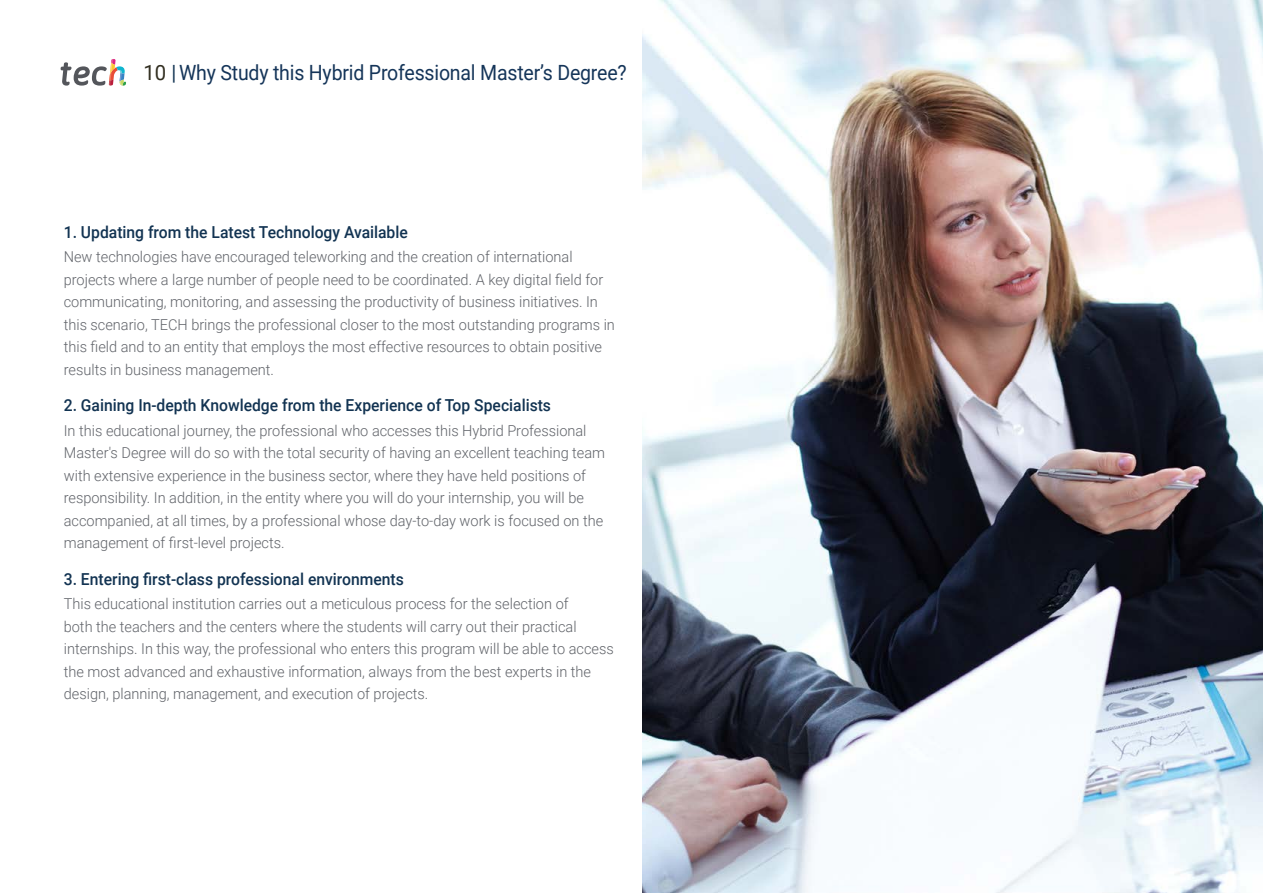
<style>
.page{position:relative;width:1263px;height:893px;background:#fff}
.page>*{position:absolute;margin:0;border:0;box-sizing:border-box;transform-origin:0 0}
.t1{font:21px "Roboto";letter-spacing:-.01em;color:#153559;scale:.93 1}
.t2{font:500 16.5px "Roboto";color:#123352;scale:.95 1}
.t3{font:300 15px/22.5px "Roboto";color:#61646a}
.s1{color:#312e20}
.s2{color:#123352}
</style>
<div class="page">
<svg style="left:61px;top:59px;width:65px;height:27px"></svg>
<img style="left:642px;top:0;width:621px;height:893px">
<h1 class="t1" style="left:144px;top:57px;width:521px"><span class="s1">10</span> <span class="s2">|</span>Why Study this Hybrid Professional Master’s Degree?</h1>
<p class="t2" style="left:64px;top:220px;width:364px">1. Updating from the Latest Technology Available</p>
<p class="t3" style="left:64px;top:245px;width:553px">New technologies have encouraged teleworking and the creation of international projects where a large number of people need to be coordinated. A key digital field for communicating, monitoring, and assessing the productivity of business initiatives. In this scenario, TECH brings the professional closer to the most outstanding programs in this field and to an entity that employs the most effective resources to obtain positive results in business management.</p>
<p class="t2" style="left:64px;top:394px;width:514px">2. Gaining In-depth Knowledge from the Experience of Top Specialists</p>
<p class="t3" style="left:64px;top:419px;width:543px">In this educational journey, the professional who accesses this Hybrid Professional Master's Degree will do so with the total security of having an excellent teaching team with extensive experience in the business sector, where they have held positions of responsibility. In addition, in the entity where you will do your internship, you will be accompanied, at all times, by a professional whose day-to-day work is focused on the management of first-level projects.</p>
<p class="t2" style="left:64px;top:567px;width:359px">3. Entering first-class professional environments</p>
<p class="t3" style="left:64px;top:592px;width:551px">This educational institution carries out a meticulous process for the selection of<br>both the teachers and the centers where the students will carry out their practical internships. In this way, the professional who enters this program will be able to access the most advanced and exhaustive information, always from the best experts in the design, planning, management, and execution of projects.</p>
</div>
